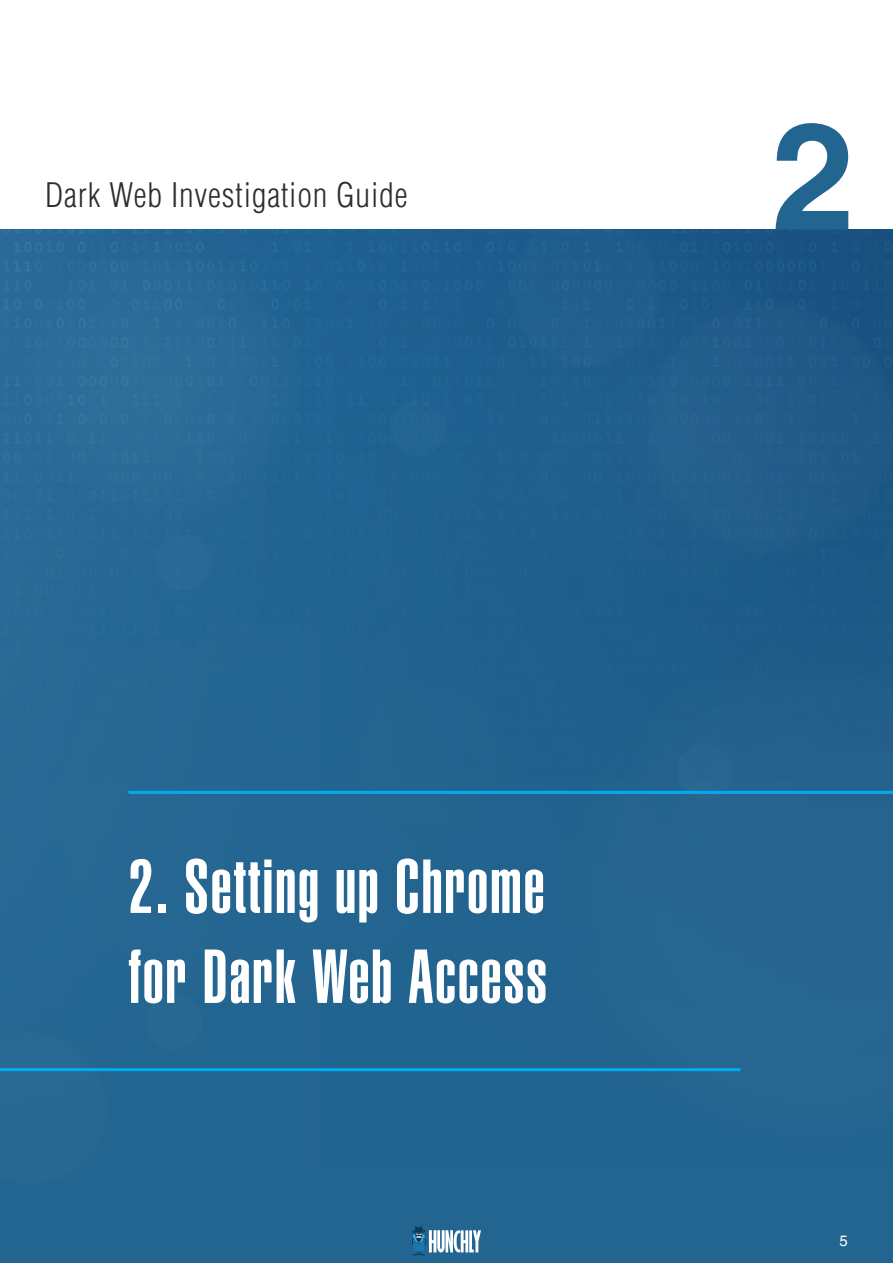
<style>
.page{position:relative;width:893px;height:1263px;background:#fff}
.page>*{position:absolute;margin:0;border:0;box-sizing:border-box;transform-origin:0 0}
.t1{font:700 150px "Helvetica LT Std";color:#236591}
.Titlepage1{font:75px/90px "Helvetica LT Std Ultra Comp";letter-spacing:.025em;color:#fff}
.ChapterHeading{font:300 condensed 33px "Helvetica LT Std";letter-spacing:.025em;color:#2d2d2d}
.t2{font:15px "Helvetica LT Std";color:#fff}
</style>
<div class="page">
<div style="left:0;top:1218px;width:893px;height:45px;background:#236591"></div>
<svg style="left:412px;top:1226px;width:69px;height:29px"></svg>
<div style="left:0;top:229px;width:893px;height:989px;background:#236591"></div>
<img style="left:3px;top:229px;width:890px;height:562px">
<div style="left:11px;top:230px;width:305px;height:304px;background:#2a6a98;border-radius:50%"></div>
<svg style="left:551px;top:633px;width:342px;height:439px"></svg>
<div style="left:446px;top:205px;width:428px;height:428px;background:#1f5e8d;border-radius:50%"></div>
<div style="left:508px;top:214px;width:152px;height:153px;background:#215e8d;border-radius:50%"></div>
<div style="left:356px;top:679px;width:152px;height:153px;background:#21628f;border-radius:50%"></div>
<svg style="left:0;top:1071px;width:107px;height:1px"></svg>
<div style="left:155px;top:534px;width:57px;height:57px;background:#286995;border-radius:50%"></div>
<div style="left:390px;top:400px;width:56px;height:56px;background:#226493;border-radius:50%"></div>
<div style="left:146px;top:994px;width:57px;height:56px;background:#276893;border-radius:50%"></div>
<div style="left:676px;top:743px;width:57px;height:56px;background:#28658f;border-radius:50%"></div>
<svg style="left:670px;top:298px;width:223px;height:259px"></svg>
<div style="left:53px;top:610px;width:402px;height:402px;background:#246691;border-radius:50%"></div>
<hr style="left:128px;top:791px;width:765px;height:3px;background:#00aeef">
<hr style="left:0;top:1068px;width:740px;height:3px;background:#00aeef">
<p class="ChapterHeading" style="left:45px;top:174px;width:364px">Dark Web Investigation Guide</p>
<p class="t1" style="left:772px;top:85px;width:85px">2</p>
<p class="Titlepage1" style="left:128px;top:842px;width:420px">2. Setting up Chrome for Dark Web Access</p>
<p class="t2" style="left:840px;top:1232px;width:10px">5</p>
</div>
